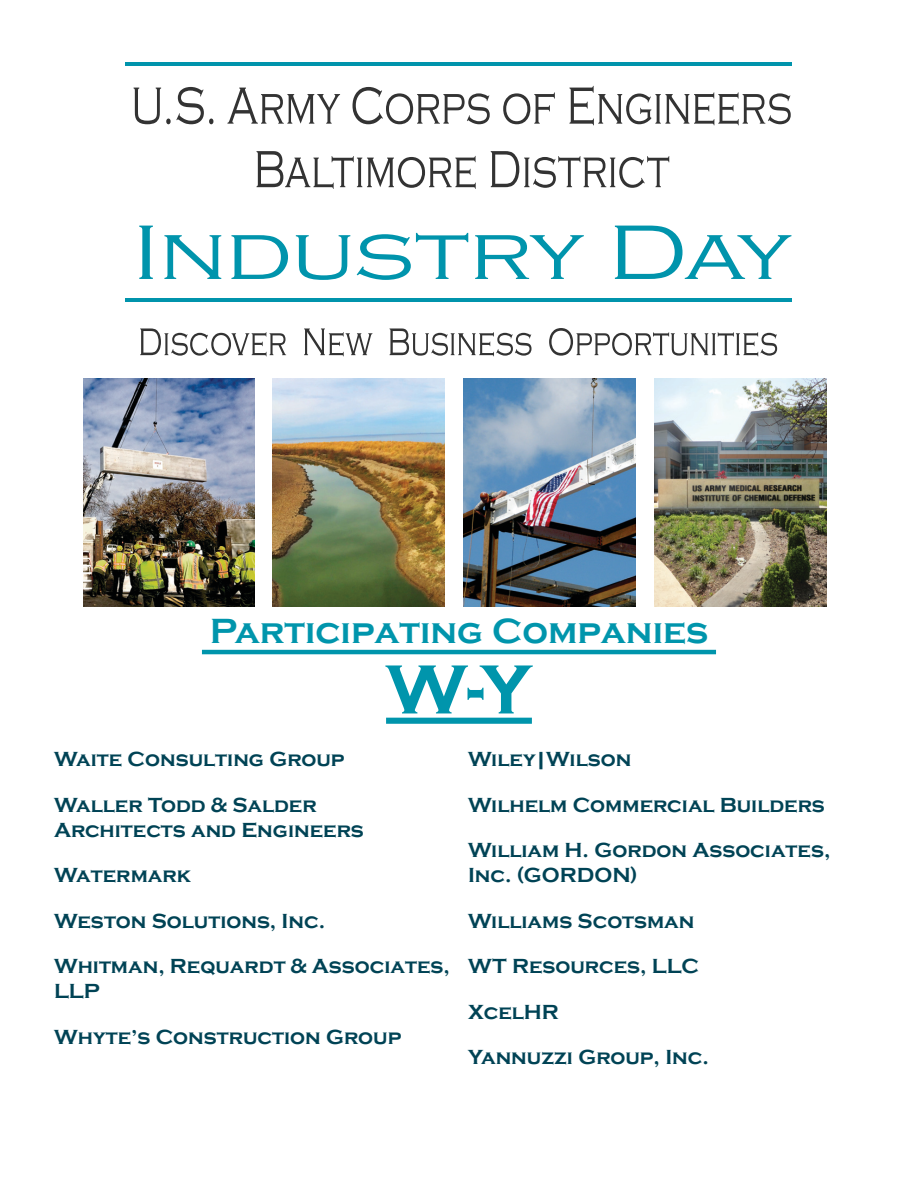
<style>
.page{position:relative;width:918px;height:1188px;background:#fff}
.page>*{position:absolute;margin:0;border:0;box-sizing:border-box;transform-origin:0 0}
.t1{font:700 72px "Copperplate Gothic";color:#0095ac}
.t2{font:700 36px "Copperplate Gothic";color:#0095ac}
.t3{font:700 21px/25.2px "Copperplate Gothic";color:#004355}
</style>
<div class="page">
<img style="left:83px;top:378px;width:172px;height:228px">
<img style="left:273px;top:378px;width:172px;height:229px">
<img style="left:464px;top:378px;width:172px;height:229px">
<img style="left:655px;top:378px;width:171px;height:229px">
<svg style="left:134px;top:87px;width:79px;height:37px"></svg>
<svg style="left:227px;top:88px;width:113px;height:36px"></svg>
<svg style="left:353px;top:87px;width:137px;height:37px"></svg>
<svg style="left:503px;top:92px;width:52px;height:32px"></svg>
<svg style="left:569px;top:86px;width:222px;height:39px"></svg>
<svg style="left:257px;top:151px;width:219px;height:38px"></svg>
<svg style="left:491px;top:151px;width:178px;height:37px"></svg>
<svg style="left:139px;top:226px;width:14px;height:53px"></svg>
<svg style="left:164px;top:235px;width:57px;height:44px"></svg>
<svg style="left:231px;top:235px;width:57px;height:44px"></svg>
<svg style="left:296px;top:235px;width:54px;height:45px"></svg>
<svg style="left:357px;top:233px;width:111px;height:47px"></svg>
<svg style="left:475px;top:235px;width:109px;height:44px"></svg>
<svg style="left:615px;top:226px;width:176px;height:53px"></svg>
<hr style="left:125px;top:63px;width:666px;height:3px;background:#0094ac">
<hr style="left:125px;top:298px;width:666px;height:4px;background:#0094ac">
<svg style="left:140px;top:328px;width:146px;height:28px"></svg>
<svg style="left:304px;top:328px;width:68px;height:28px"></svg>
<svg style="left:390px;top:328px;width:142px;height:28px"></svg>
<svg style="left:549px;top:328px;width:228px;height:28px"></svg>
<hr style="left:202px;top:650px;width:514px;height:4px;background:#0095ac">
<div style="left:386px;top:718px;width:146px;height:6px;background:#0095ac"></div>
<p class="t2" style="left:210px;top:611px;width:500px">Participating Companies</p>
<p class="t1" style="left:386px;top:650px;width:147px">W-Y</p>
<p class="t3" style="left:54px;top:747px;width:292px">Waite Consulting Group</p>
<p class="t3" style="left:54px;top:792px;width:311px">Waller Todd &amp; Salder<br>Architects and Engineers</p>
<p class="t3" style="left:54px;top:863px;width:139px">Watermark</p>
<p class="t3" style="left:54px;top:908px;width:273px">Weston Solutions, Inc.</p>
<p class="t3" style="left:54px;top:954px;width:398px">Whitman, Requardt &amp; Associates,<br>LLP</p>
<p class="t3" style="left:54px;top:1025px;width:349px">Whyte’s Construction Group</p>
<p class="t3" style="left:468px;top:747px;width:165px">Wiley|Wilson</p>
<p class="t3" style="left:468px;top:792px;width:358px">Wilhelm Commercial Builders</p>
<p class="t3" style="left:468px;top:838px;width:364px">William H. Gordon Associates,<br>Inc. (GORDON)</p>
<p class="t3" style="left:468px;top:908px;width:228px">Williams Scotsman</p>
<p class="t3" style="left:468px;top:954px;width:232px">WT Resources, LLC</p>
<p class="t3" style="left:468px;top:999px;width:92px">XcelHR</p>
<p class="t3" style="left:468px;top:1045px;width:242px">Yannuzzi Group, Inc.</p>
</div>
